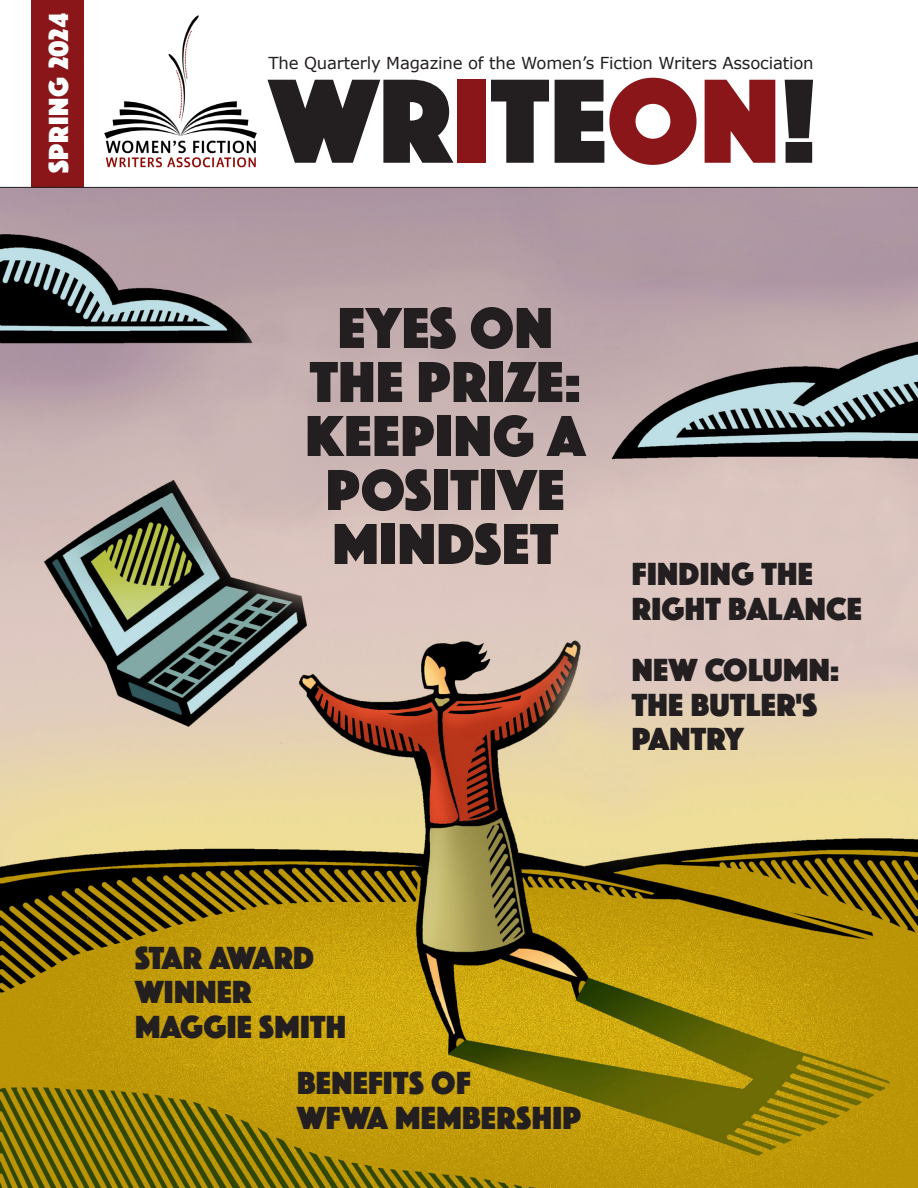
<style>
.page{position:relative;width:918px;height:1188px;background:#fff}
.page>*{position:absolute;margin:0;border:0;box-sizing:border-box;transform-origin:0 0}
.t1{font:124.5px "Phosphate Pro Solid";letter-spacing:.01em;color:#231f20}
.t2{font:60px/54px "Phosphate Pro Solid";letter-spacing:.01em;color:#231f20;text-align:center}
.t3{font:33px/34.5px "Phosphate Pro Solid";letter-spacing:.01em;color:#231f20}
.t4{font:28.5px "Phosphate Pro Solid";letter-spacing:.03em;color:#fff}
.t5{font:16.5px "Verdana";letter-spacing:-.01em;color:#231f20}
.s1{color:#8a1619}
</style>
<div class="page">
<img style="left:0;top:188px;width:918px;height:1000px">
<img style="left:104px;top:16px;width:153px;height:152px">
<div style="left:32px;top:0;width:52px;height:187px;background:#8a1619"></div>
<hr style="left:0;top:187px;width:918px;height:1px;background:#231f20">
<p class="t4" style="left:39px;top:173px;width:161px;rotate:-90deg">SPRING 2024</p>
<p class="t5" style="left:268px;top:52px;width:547px">The Quarterly Magazine of the Women’s Fiction Writers Association</p>
<p class="t1" style="left:270px;top:33px;width:548px">WR<span class="s1">I</span>TE<span class="s1">ON</span>!</p>
<p class="t2" style="left:306px;top:297px;width:281px">EYES ON<br>THE PRIZE:<br>KEEPING A<br>POSITIVE<br>MINDSET</p>
<p class="t3" style="left:632px;top:555px;width:232px">FINDING THE<br>RIGHT BALANCE</p>
<p class="t3" style="left:632px;top:651px;width:209px">NEW COLUMN:<br>THE BUTLER'S<br>PANTRY</p>
<p class="t3" style="left:135px;top:938px;width:213px">STAR AWARD<br>WINNER<br>MAGGIE SMITH</p>
<p class="t3" style="left:297px;top:1064px;width:286px">BENEFITS OF<br>WFWA MEMBERSHIP</p>
</div>
